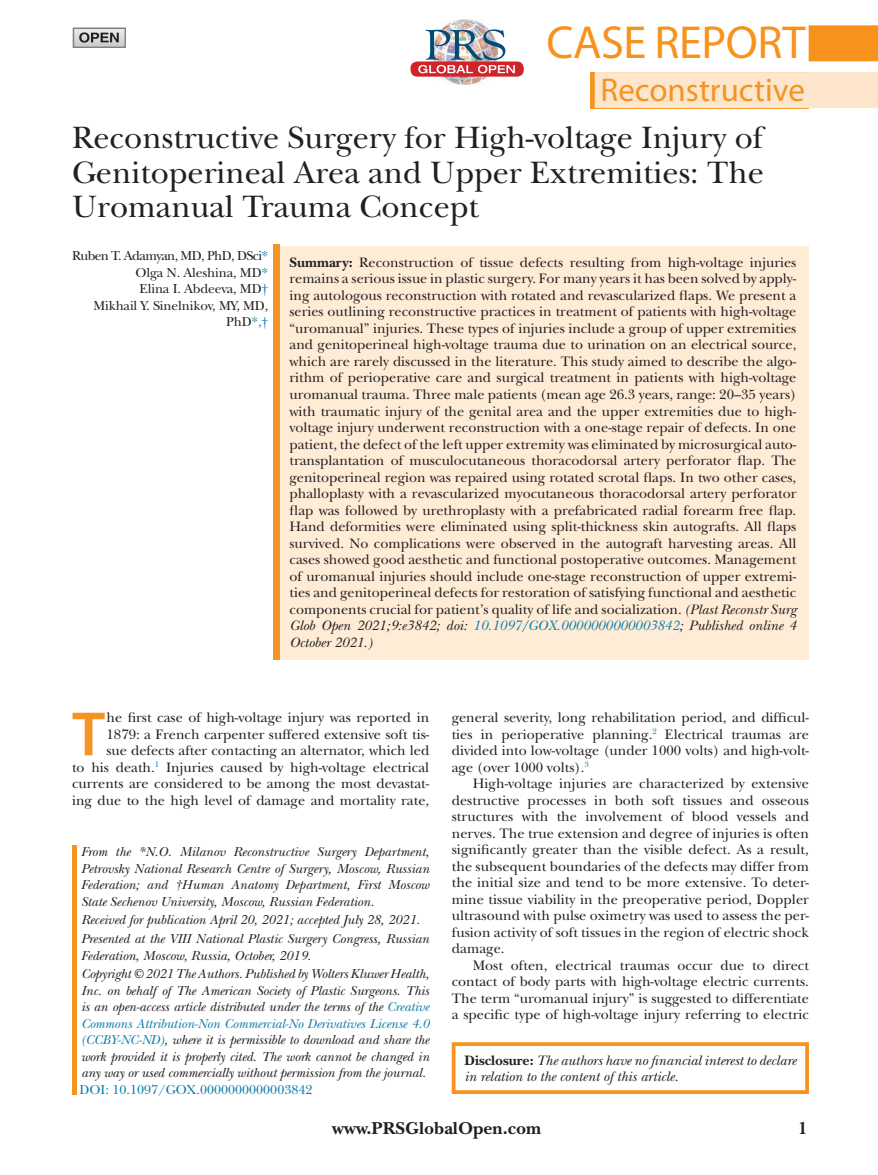
<style>
.page{position:relative;width:878px;height:1175px;background:#fff}
.page>*{position:absolute;margin:0;border:0;box-sizing:border-box;transform-origin:0 0}
.t1{font:600 63.15px "Myriad Pro";color:#f49423}
.t2{font:46.5px "Myriad Pro";letter-spacing:-.01em;color:#f7931d}
.t3{font:33px "Myriad Pro";color:#f49423}
.t4{font:32.25px/34.5px "New Baskerville Std";color:#231f20;text-align:justify}
.t5{font:700 18px "New Baskerville Std";color:#231f20}
.t6{font:14.25px/16.5px "New Baskerville Std";color:#231f20;text-align:justify}
.t7{font:italic 14.25px/16.5px "New Baskerville Std";color:#231f20}
.t8{font:italic 13.5px/16.5px "New Baskerville Std";color:#231f20;text-align:justify}
.t9{font:13.5px/16.5px "New Baskerville Std";letter-spacing:-.01em;color:#231f20;text-align:right}
.t10{font:13.5px "New Baskerville Std";color:#0f7eac}
.s1{color:#0f7eac}
.s2{font-weight:700}
.s3{font-style:italic}
.s4{font-style:italic;color:#0f7eac}
.s5{font-weight:700;font-style:normal}
</style>
<div class="page">
<div style="left:73px;top:28px;width:52px;height:20px;border:2px solid #808285"></div>
<svg style="left:79px;top:32px;width:40px;height:11px"></svg>
<div style="left:452px;top:1042px;width:356px;height:52px;border:4px solid #f7931d"></div>
<div style="left:594px;top:72px;width:284px;height:36px;background:#fde6cb"></div>
<hr style="left:72px;top:845px;width:4px;height:66px;background:#f49423">
<hr style="left:72px;top:911px;width:4px;height:19px;background:#f49423">
<hr style="left:72px;top:930px;width:4px;height:35px;background:#f49423">
<hr style="left:72px;top:965px;width:4px;height:118px;background:#f49423">
<hr style="left:72px;top:1081px;width:4px;height:13px;background:#f49423">
<div style="left:274px;top:246px;width:534px;height:413px;background:#feecd7"></div>
<div style="left:274px;top:244px;width:6px;height:416px;background:#f49423"></div>
<div style="left:808px;top:25px;width:70px;height:36px;background:#f7931d"></div>
<img style="left:441px;top:20px;width:48px;height:64px">
<div style="left:410px;top:61px;width:113px;height:16px;background:#d1232a;border-radius:7px"></div>
<img style="left:418px;top:29px;width:97px;height:44px">
<h2 class="t2" style="left:546px;top:14px;width:260px">Case Report</h2>
<h3 class="t3" style="left:600px;top:69px;width:206px">Reconstructive</h3>
<h3 class="t4" style="left:72px;top:121px;width:693px">Reconstructive Surgery for High-voltage Injury of Genitoperineal Area and Upper Extremities: The Uromanual Trauma Concept</h3>
<p class="t9" style="left:72px;top:248px;width:198px">Ruben T. Adamyan, MD, PhD, DSci<span class="s1">*<br></span>Olga N. Aleshina, MD<span class="s1">*<br></span>Elina I. Abdeeva, MD<span class="s1">†<br></span>Mikhail Y. Sinelnikov, MY, MD,<br>PhD<span class="s1">*,†</span></p>
<p class="t6" style="left:289px;top:254px;width:508px"><span class="s2">Summary:</span> Reconstruction of tissue defects resulting from high-voltage injuries remains a serious issue in plastic surgery. For many years it has been solved by apply&shy;ing autologous reconstruction with rotated and revascularized flaps. We present a series outlining reconstructive practices in treatment of patients with high-voltage “uromanual” injuries. These types of injuries include a group of upper extremities and genitoperineal high-voltage trauma due to urination on an electrical source, which are rarely discussed in the literature. This study aimed to describe the algo&shy;rithm of perioperative care and surgical treatment in patients with high-voltage uromanual trauma. Three male patients (mean age 26.3 years, range: 20–35 years) with traumatic injury of the genital area and the upper extremities due to high&shy;voltage injury underwent reconstruction with a one-stage repair of defects. In one patient, the defect of the left upper extremity was eliminated by microsurgical auto&shy;transplantation of musculocutaneous thoracodorsal artery perforator flap. The genitoperineal region was repaired using rotated scrotal flaps. In two other cases, phalloplasty with a revascularized myocutaneous thoracodorsal artery perforator flap was followed by urethroplasty with a prefabricated radial forearm free flap.<br>Hand deformities were eliminated using split-thickness skin autografts. All flaps survived. No complications were observed in the autograft harvesting areas. All cases showed good aesthetic and functional postoperative outcomes. Management of uromanual injuries should include one-stage reconstruction of upper extremi&shy;ties and genitoperineal defects for restoration of satisfying functional and aesthetic components crucial for patient’s quality of life and socialization. <span class="s3">(Plast Reconstr Surg Glob Open 2021;9:e3842; doi:</span> <span class="s4">10.1097/GOX.0000000000003842</span><span class="s3">; Published online 4<br>October 2021.)</span></p>
<p class="t6" style="left:72px;top:709px;width:359px;text-align:right">he first case of high-voltage injury was reported in 1879: a French carpenter suffered extensive soft tis-<br>sue defects after contacting an alternator, which led<br>to his death.<sup>1</sup> Injuries caused by high-voltage electrical currents are considered to be among the most devastat&shy;ing due to the high level of damage and mortality rate,</p>
<p class="t6" style="left:451px;top:709px;width:359px">general severity, long rehabilitation period, and difficul&shy;ties in perioperative planning.<sup>2</sup> Electrical traumas are divided into low-voltage (under 1000 volts) and high-volt&shy;age (over 1000 volts).<sup>3</sup></p>
<h1 class="t1" style="left:72px;top:694px;width:35px">T</h1>
<p class="t6" style="left:451px;top:775px;width:359px;text-indent:21px">High-voltage injuries are characterized by extensive destructive processes in both soft tissues and osseous structures with the involvement of blood vessels and nerves. The true extension and degree of injuries is often significantly greater than the visible defect. As a result, the subsequent boundaries of the defects may differ from the initial size and tend to be more extensive. To deter&shy;mine tissue viability in the preoperative period, Doppler ultrasound with pulse oximetry was used to assess the per&shy;fusion activity of soft tissues in the region of electric shock damage.</p>
<p class="t6" style="left:451px;top:957px;width:359px;text-indent:21px">Most often, electrical traumas occur due to direct contact of body parts with high-voltage electric currents.<br>The term “uromanual injury” is suggested to differentiate a specific type of high-voltage injury referring to electric</p>
<p class="t8" style="left:81px;top:843px;width:350px">From the *N.O. Milanov Reconstructive Surgery Department, Petrovsky National Research Centre of Surgery, Moscow, Russian Federation; and †Human Anatomy Department, First Moscow State Sechenov University, Moscow, Russian Federation.</p>
<p class="t8" style="left:81px;top:910px;width:349px;line-height:18.8px">Received for publication April 20, 2021; accepted July 28, 2021.<br>Presented at the VIII National Plastic Surgery Congress, Russian</p>
<p class="t8" style="left:81px;top:946px;width:350px;line-height:18.8px">Federation, Moscow, Russia, October, 2019.<br>Copyright © 2021 The Authors. Published by Wolters Kluwer Health,</p>
<p class="t8" style="left:81px;top:982px;width:350px">Inc. on behalf of The American Society of Plastic Surgeons. This is an open-access article distributed under the terms of the <span class="s1">Creative Commons Attribution-Non Commercial-No Derivatives License 4.0 (CCBY-NC-ND)</span>, where it is permissible to download and share the work provided it is properly cited. The work cannot be changed in any way or used commercially without permission from the journal.</p>
<p class="t10" style="left:80px;top:1081px;width:234px">DOI: 10.1097/GOX.0000000000003842</p>
<p class="t7" style="left:464px;top:1051px;width:333px"><span class="s5">Disclosure:</span> The authors have no financial interest to declare in relation to the content of this article.</p>
<p class="t5" style="left:332px;top:1118px;width:210px">www.PRSGlobalOpen.com</p>
<p class="t5" style="left:798px;top:1118px;width:11px">1</p>
</div>
